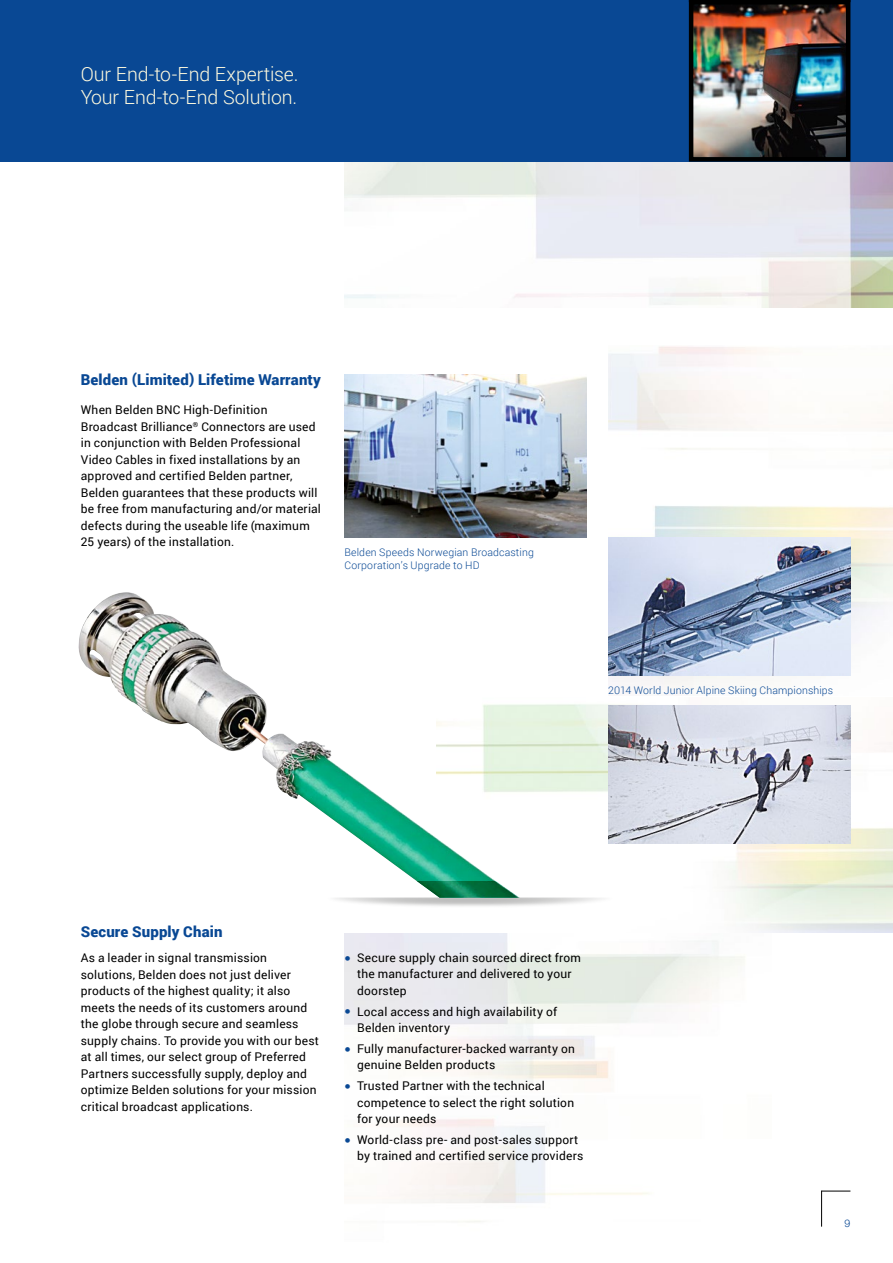
<style>
.page{position:relative;width:893px;height:1263px;background:#fff}
.page>*{position:absolute;margin:0;border:0;box-sizing:border-box;transform-origin:0 0}
.t1{font:300 19.5px/22.5px "Roboto";letter-spacing:-.01em;color:#fffade}
.t2{font:900 15px "Roboto";letter-spacing:.01em;color:#094894}
.t3{font:12px/16.5px "Roboto";letter-spacing:.015em;color:#000}
.t4{font:300 10.5px/13.5px "Roboto";letter-spacing:.015em;color:#094894}
.t5{font:300 10.5px "Helvetica Neue";color:#094894}
.s1{font-family:"Rotis Semi Sans";font-size:12.75px;color:#094894}
</style>
<div class="page">
<img style="left:608px;top:346px;width:285px;height:339px">
<img style="left:344px;top:162px;width:549px;height:145px">
<img style="left:520px;top:704px;width:373px;height:229px">
<div style="left:0;top:0;width:893px;height:162px;background:#094894"></div>
<img style="left:694px;top:5px;width:151px;height:152px">
<div style="left:689px;top:0;width:161px;height:162px;border:4px solid #000"></div>
<img style="left:344px;top:374px;width:243px;height:163px">
<img style="left:608px;top:537px;width:242px;height:138px">
<img style="left:608px;top:705px;width:242px;height:138px">
<img style="left:78px;top:592px;width:442px;height:289px">
<hr style="left:821px;top:1191px;width:1px;height:35px;background:#000">
<svg style="left:821px;top:1191px;width:29px;height:1px"></svg>
<img style="left:335px;top:881px;width:287px;height:33px">
<h1 class="t1" style="left:81px;top:62px;width:219px">Our End-to-End Expertise.<br>Your End-to-End Solution.</h1>
<p class="t2" style="left:81px;top:369px;width:242px">Belden (Limited) Lifetime Warranty</p>
<p class="t3" style="left:81px;top:401px;width:242px">When Belden BNC High-Definition Broadcast Brilliance<sup>®</sup> Connectors are used in conjunction with Belden Professional Video Cables in fixed installations by an approved and certified Belden partner, Belden guarantees that these products will be free from manufacturing and/or material defects during the useable life (maximum 25 years) of the installation.</p>
<p class="t4" style="left:344px;top:545px;width:191px">Belden Speeds Norwegian Broadcasting<br>Corporation’s Upgrade to HD</p>
<p class="t4" style="left:608px;top:683px;width:227px">2014 World Junior Alpine Skiing Championships</p>
<p class="t2" style="left:81px;top:921px;width:143px">Secure Supply Chain</p>
<p class="t3" style="left:81px;top:949px;width:240px">As a leader in signal transmission solutions, Belden does not just deliver products of the highest quality; it also meets the needs of its customers around the globe through secure and seamless supply chains. To provide you with our best at all times, our select group of Preferred Partners successfully supply, deploy and optimize Belden solutions for your mission critical broadcast applications.</p>
<p class="t3" style="left:357px;top:949px;width:225px;text-indent:-13px"><span class="s1">•</span> Secure supply chain sourced direct from the manufacturer and delivered to your doorstep</p>
<p class="t3" style="left:357px;top:1003px;width:202px;text-indent:-13px"><span class="s1">•</span> Local access and high availability of<br>Belden inventory</p>
<p class="t3" style="left:357px;top:1040px;width:219px;text-indent:-13px"><span class="s1">•</span> Fully manufacturer-backed warranty on genuine Belden products</p>
<p class="t3" style="left:357px;top:1077px;width:218px;text-indent:-13px"><span class="s1">•</span> Trusted Partner with the technical competence to select the right solution for your needs</p>
<p class="t3" style="left:357px;top:1131px;width:228px;text-indent:-13px"><span class="s1">•</span> World-class pre- and post-sales support by trained and certified service providers</p>
<p class="t5" style="left:845px;top:1216px;width:7px">9</p>
</div>
